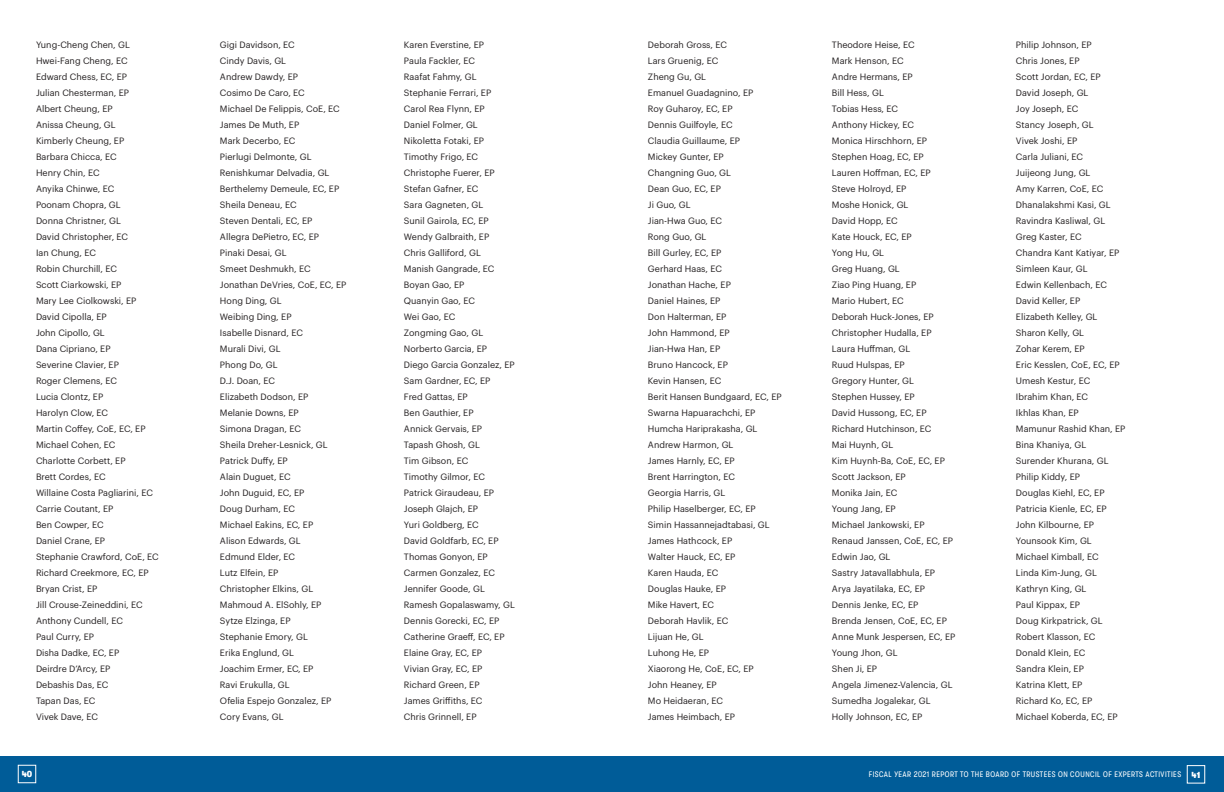
<style>
.page{position:relative;width:1224px;height:792px;background:#fff}
.page>*{position:absolute;margin:0;border:0;box-sizing:border-box;transform-origin:0 0}
.t1{font:9px/16px "Graphik";color:#231f20}
.t2{font:900 condensed 9px "GT Walsheim";color:#fff}
.t3{font:condensed 8px "GT Walsheim";letter-spacing:.06em;color:#fff}
.s1{font-weight:900;font-size:9px}
</style>
<div class="page">
<div style="left:0;top:756px;width:1224px;height:36px;background:#005c98"></div>
<div style="left:1187px;top:765px;width:18px;height:18px;border:1px solid #fff"></div>
<p class="t1" style="left:36px;top:36px;width:124px">Yung-Cheng Chen, GL<br>Hwei-Fang Cheng, EC<br>Edward Chess, EC, EP<br>Julian Chesterman, EP<br>Albert Cheung, EP<br>Anissa Cheung, GL<br>Kimberly Cheung, EP<br>Barbara Chicca, EC<br>Henry Chin, EC<br>Anyika Chinwe, EC<br>Poonam Chopra, GL<br>Donna Christner, GL<br>David Christopher, EC<br>Ian Chung, EC<br>Robin Churchill, EC<br>Scott Ciarkowski, EP<br>Mary Lee Ciolkowski, EP<br>David Cipolla, EP<br>John Cipollo, GL<br>Dana Cipriano, EP<br>Severine Clavier, EP<br>Roger Clemens, EC<br>Lucia Clontz, EP<br>Harolyn Clow, EC<br>Martin Coffey, CoE, EC, EP<br>Michael Cohen, EC<br>Charlotte Corbett, EP<br>Brett Cordes, EC<br>Willaine Costa Pagliarini, EC<br>Carrie Coutant, EP<br>Ben Cowper, EC<br>Daniel Crane, EP<br>Stephanie Crawford, CoE, EC<br>Richard Creekmore, EC, EP<br>Bryan Crist, EP<br>Jill Crouse-Zeineddini, EC<br>Anthony Cundell, EC<br>Paul Curry, EP<br>Disha Dadke, EC, EP<br>Deirdre D’Arcy, EP<br>Debashis Das, EC<br>Tapan Das, EC<br>Vivek Dave, EC</p>
<p class="t1" style="left:220px;top:36px;width:128px">Gigi Davidson, EC<br>Cindy Davis, GL<br>Andrew Dawdy, EP<br>Cosimo De Caro, EC<br>Michael De Felippis, CoE, EC<br>James De Muth, EP<br>Mark Decerbo, EC<br>Pierlugi Delmonte, GL<br>Renishkumar Delvadia, GL<br>Berthelemy Demeule, EC, EP<br>Sheila Deneau, EC<br>Steven Dentali, EC, EP<br>Allegra DePietro, EC, EP<br>Pinaki Desai, GL<br>Smeet Deshmukh, EC<br>Jonathan DeVries, CoE, EC, EP<br>Hong Ding, GL<br>Weibing Ding, EP<br>Isabelle Disnard, EC<br>Murali Divi, GL<br>Phong Do, GL<br>D.J. Doan, EC<br>Elizabeth Dodson, EP<br>Melanie Downs, EP<br>Simona Dragan, EC<br>Sheila Dreher-Lesnick, GL<br>Patrick Duffy, EP<br>Alain Duguet, EC<br>John Duguid, EC, EP<br>Doug Durham, EC<br>Michael Eakins, EC, EP<br>Alison Edwards, GL<br>Edmund Elder, EC<br>Lutz Elfein, EP<br>Christopher Elkins, GL<br>Mahmoud A. ElSohly, EP<br>Sytze Elzinga, EP<br>Stephanie Emory, GL<br>Erika Englund, GL<br>Joachim Ermer, EC, EP<br>Ravi Erukulla, GL<br>Ofelia Espejo Gonzalez, EP<br>Cory Evans, GL</p>
<p class="t1" style="left:404px;top:36px;width:112px">Karen Everstine, EP<br>Paula Fackler, EC<br>Raafat Fahmy, GL<br>Stephanie Ferrari, EP<br>Carol Rea Flynn, EP<br>Daniel Folmer, GL<br>Nikoletta Fotaki, EP<br>Timothy Frigo, EC<br>Christophe Fuerer, EP<br>Stefan Gafner, EC<br>Sara Gagneten, GL<br>Sunil Gairola, EC, EP<br>Wendy Galbraith, EP<br>Chris Galliford, GL<br>Manish Gangrade, EC<br>Boyan Gao, EP<br>Quanyin Gao, EC<br>Wei Gao, EC<br>Zongming Gao, GL<br>Norberto Garcia, EP<br>Diego Garcia Gonzalez, EP<br>Sam Gardner, EC, EP<br>Fred Gattas, EP<br>Ben Gauthier, EP<br>Annick Gervais, EP<br>Tapash Ghosh, GL<br>Tim Gibson, EC<br>Timothy Gilmor, EC<br>Patrick Giraudeau, EP<br>Joseph Glajch, EP<br>Yuri Goldberg, EC<br>David Goldfarb, EC, EP<br>Thomas Gonyon, EP<br>Carmen Gonzalez, EC<br>Jennifer Goode, GL<br>Ramesh Gopalaswamy, GL<br>Dennis Gorecki, EC, EP<br>Catherine Graeff, EC, EP<br>Elaine Gray, EC, EP<br>Vivian Gray, EC, EP<br>Richard Green, EP<br>James Griffiths, EC<br>Chris Grinnell, EP</p>
<p class="t1" style="left:648px;top:36px;width:135px">Deborah Gross, EC<br>Lars Gruenig, EC<br>Zheng Gu, GL<br>Emanuel Guadagnino, EP<br>Roy Guharoy, EC, EP<br>Dennis Guilfoyle, EC<br>Claudia Guillaume, EP<br>Mickey Gunter, EP<br>Changning Guo, GL<br>Dean Guo, EC, EP<br>Ji Guo, GL<br>Jian-Hwa Guo, EC<br>Rong Guo, GL<br>Bill Gurley, EC, EP<br>Gerhard Haas, EC<br>Jonathan Hache, EP<br>Daniel Haines, EP<br>Don Halterman, EP<br>John Hammond, EP<br>Jian-Hwa Han, EP<br>Bruno Hancock, EP<br>Kevin Hansen, EC<br>Berit Hansen Bundgaard, EC, EP<br>Swarna Hapuarachchi, EP<br>Humcha Hariprakasha, GL<br>Andrew Harmon, GL<br>James Harnly, EC, EP<br>Brent Harrington, EC<br>Georgia Harris, GL<br>Philip Haselberger, EC, EP<br>Simin Hassannejadtabasi, GL<br>James Hathcock, EP<br>Walter Hauck, EC, EP<br>Karen Hauda, EC<br>Douglas Hauke, EP<br>Mike Havert, EC<br>Deborah Havlik, EC<br>Lijuan He, GL<br>Luhong He, EP<br>Xiaorong He, CoE, EC, EP<br>John Heaney, EP<br>Mo Heidaeran, EC<br>James Heimbach, EP</p>
<p class="t1" style="left:832px;top:36px;width:125px">Theodore Heise, EC<br>Mark Henson, EC<br>Andre Hermans, EP<br>Bill Hess, GL<br>Tobias Hess, EC<br>Anthony Hickey, EC<br>Monica Hirschhorn, EP<br>Stephen Hoag, EC, EP<br>Lauren Hoffman, EC, EP<br>Steve Holroyd, EP<br>Moshe Honick, GL<br>David Hopp, EC<br>Kate Houck, EC, EP<br>Yong Hu, GL<br>Greg Huang, GL<br>Ziao Ping Huang, EP<br>Mario Hubert, EC<br>Deborah Huck-Jones, EP<br>Christopher Hudalla, EP<br>Laura Huffman, GL<br>Ruud Hulspas, EP<br>Gregory Hunter, GL<br>Stephen Hussey, EP<br>David Hussong, EC, EP<br>Richard Hutchinson, EC<br>Mai Huynh, GL<br>Kim Huynh-Ba, CoE, EC, EP<br>Scott Jackson, EP<br>Monika Jain, EC<br>Young Jang, EP<br>Michael Jankowski, EP<br>Renaud Janssen, CoE, EC, EP<br>Edwin Jao, GL<br>Sastry Jatavallabhula, EP<br>Arya Jayatilaka, EC, EP<br>Dennis Jenke, EC, EP<br>Brenda Jensen, CoE, EC, EP<br>Anne Munk Jespersen, EC, EP<br>Young Jhon, GL<br>Shen Ji, EP<br>Angela Jimenez-Valencia, GL<br>Sumedha Jogalekar, GL<br>Holly Johnson, EC, EP</p>
<p class="t1" style="left:1016px;top:36px;width:111px">Philip Johnson, EP<br>Chris Jones, EP<br>Scott Jordan, EC, EP<br>David Joseph, GL<br>Joy Joseph, EC<br>Stancy Joseph, GL<br>Vivek Joshi, EP<br>Carla Juliani, EC<br>Juijeong Jung, GL<br>Amy Karren, CoE, EC<br>Dhanalakshmi Kasi, GL<br>Ravindra Kasliwal, GL<br>Greg Kaster, EC<br>Chandra Kant Katiyar, EP<br>Simleen Kaur, GL<br>Edwin Kellenbach, EC<br>David Keller, EP<br>Elizabeth Kelley, GL<br>Sharon Kelly, GL<br>Zohar Kerem, EP<br>Eric Kesslen, CoE, EC, EP<br>Umesh Kestur, EC<br>Ibrahim Khan, EC<br>Ikhlas Khan, EP<br>Mamunur Rashid Khan, EP<br>Bina Khaniya, GL<br>Surender Khurana, GL<br>Philip Kiddy, EP<br>Douglas Kiehl, EC, EP<br>Patricia Kienle, EC, EP<br>John Kilbourne, EP<br>Younsook Kim, GL<br>Michael Kimball, EC<br>Linda Kim-Jung, GL<br>Kathryn King, GL<br>Paul Kippax, EP<br>Doug Kirkpatrick, GL<br>Robert Klasson, EC<br>Donald Klein, EC<br>Sandra Klein, EP<br>Katrina Klett, EP<br>Richard Ko, EC, EP<br>Michael Koberda, EC, EP</p>
<p class="t2" style="left:22px;top:769px;width:12px">40</p>
<p class="t3" style="left:869px;top:770px;width:333px">FISCAL YEAR 2021 REPORT TO THE BOARD OF TRUSTEES ON COUNCIL OF EXPERTS ACTIVITIES <span class="s1">41</span></p>
</div>
